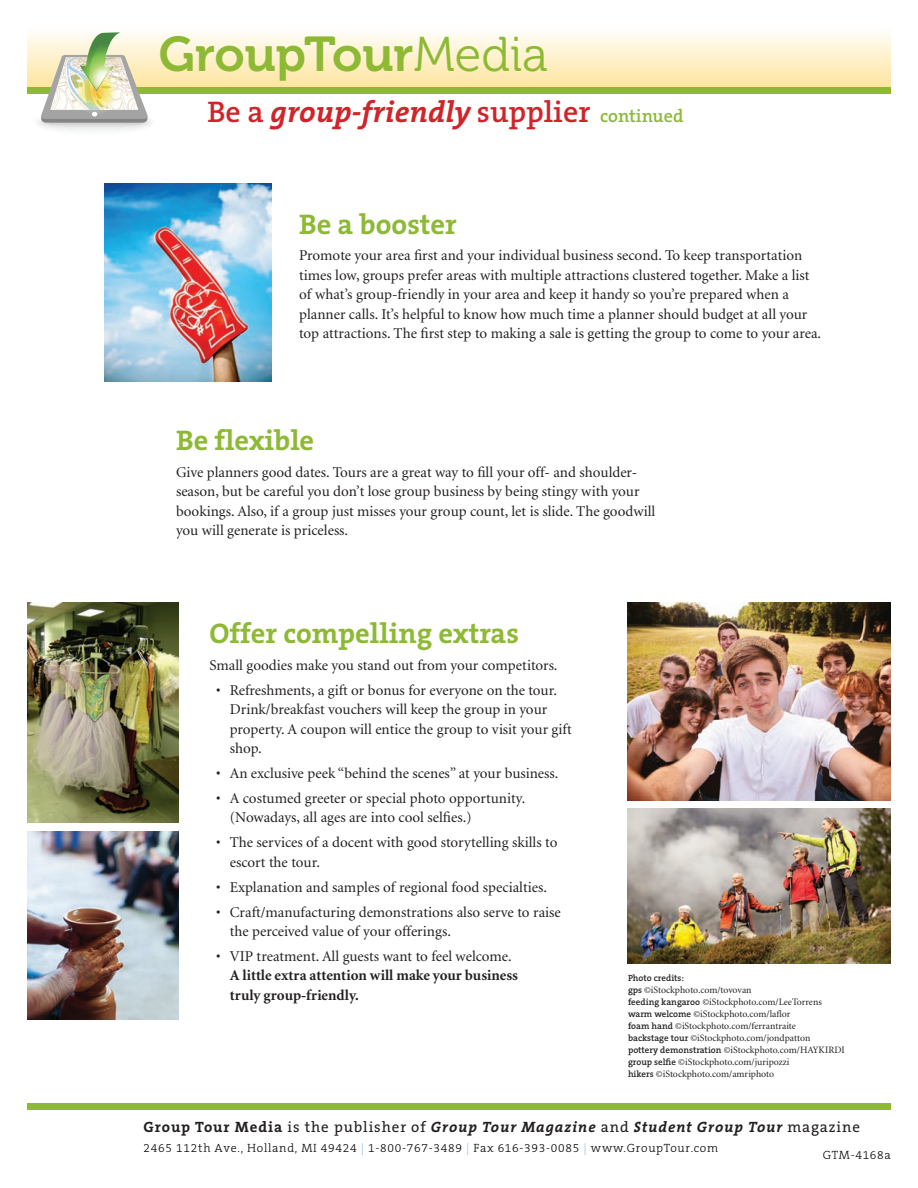
<style>
.page{position:relative;width:918px;height:1188px;background:#fff}
.page>*{position:absolute;margin:0;border:0;box-sizing:border-box;transform-origin:0 0}
.t1{font:48.75px "Museo 700";color:#8db935}
.t2{font:italic 700 30px "The Serif B7";color:#d1232a}
.t3{font:700 28.5px "The Serif B7";color:#8db935}
.t4{font:15px/19.5px "Minion";color:#231f20}
.t5{font:italic 700 15px "The Serif B7";letter-spacing:.06em;color:#231f20}
.t6{font:700 15px/19.5px "Minion";color:#231f20}
.t7{font:300 12px "The Serif B3";letter-spacing:.06em;color:#040503}
.t8{font:9.75px/12px "Minion";color:#231f20}
.t9{font:600 9px "The Serif B6";color:#231f20}
.s1{font-family:"Museo 300"}
.s2{font-family:"The Serif B6";font-weight:600;font-style:normal}
.s3{font-family:"The Serif B6";font-weight:600;font-style:normal;font-size:18px;color:#8db935}
.s4{font-family:"The Serif B6";font-weight:600;font-size:9px}
.s5{font-style:normal}
.s6{font-family:"The Serif B5 Plain";font-weight:400;font-style:normal}
.s7{color:#94b9e2}
</style>
<div class="page">
<svg style="left:27px;top:34px;width:864px;height:53px;background:#feefc8"></svg>
<div style="left:27px;top:87px;width:864px;height:7px;background:#8db935"></div>
<img style="left:27px;top:602px;width:151px;height:221px">
<img style="left:105px;top:184px;width:167px;height:198px">
<img style="left:27px;top:831px;width:151px;height:188px">
<img style="left:627px;top:602px;width:264px;height:198px">
<img style="left:628px;top:808px;width:263px;height:155px">
<div style="left:27px;top:1104px;width:864px;height:6px;background:#8db935"></div>
<svg style="left:31px;top:32px;width:126px;height:99px"></svg>
<h1 class="t1" style="left:159px;top:27px;width:391px">GroupTour<span class="s1">Media</span></h1>
<h2 class="t2" style="left:207px;top:97px;width:478px"><span class="s2">Be a</span> group-friendly <span class="s2">supplier</span> <span class="s3">continued</span></h2>
<h3 class="t3" style="left:299px;top:209px;width:159px">Be a booster</h3>
<p class="t4" style="left:299px;top:246px;width:524px">Promote your area first and your individual business second. To keep transportation times low, groups prefer areas with multiple attractions clustered together. Make a list of what’s group-friendly in your area and keep it handy so you’re prepared when a planner calls. It’s helpful to know how much time a planner should budget at all your top attractions. The first step to making a sale is getting the group to come to your area.</p>
<h3 class="t3" style="left:176px;top:426px;width:140px">Be flexible</h3>
<p class="t4" style="left:176px;top:463px;width:481px">Give planners good dates. Tours are a great way to fill your off- and shoulder&shy;season, but be careful you don’t lose group business by being stingy with your bookings. Also, if a group just misses your group count, let is slide. The goodwill you will generate is priceless.</p>
<h3 class="t3" style="left:210px;top:619px;width:311px">Offer compelling extras</h3>
<p class="t4" style="left:210px;top:656px;width:350px">Small goodies make you stand out from your competitors.</p>
<p class="t4" style="left:230px;top:681px;width:343px;text-indent:-14px">• Refreshments, a gift or bonus for everyone on the tour.<br>Drink/breakfast vouchers will keep the group in your property. A coupon will entice the group to visit your gift shop.</p>
<p class="t4" style="left:216px;top:764px;width:344px">• An exclusive peek “behind the scenes” at your business.</p>
<p class="t4" style="left:230px;top:789px;width:297px;text-indent:-14px">• A costumed greeter or special photo opportunity. (Nowadays, all ages are into cool selfies.)</p>
<p class="t4" style="left:230px;top:833px;width:329px;text-indent:-14px">• The services of a docent with good storytelling skills to escort the tour.</p>
<p class="t4" style="left:216px;top:878px;width:332px">• Explanation and samples of regional food specialties.</p>
<p class="t4" style="left:230px;top:903px;width:333px;text-indent:-14px">• Craft/manufacturing demonstrations also serve to raise the perceived value of your offerings.</p>
<p class="t4" style="left:216px;top:947px;width:297px">• VIP treatment. All guests want to feel welcome.</p>
<p class="t6" style="left:230px;top:966px;width:290px">A little extra attention will make your business truly group-friendly.</p>
<p class="t9" style="left:628px;top:974px;width:58px">Photo credits:</p>
<p class="t8" style="left:628px;top:985px;width:218px"><span class="s4">gps</span> ©iStockphoto.com/tovovan<br><span class="s4">feeding kangaroo</span> ©iStockphoto.com/LeeTorrens <span class="s4">warm welcome</span> ©iStockphoto.com/laflor<br><span class="s4">foam hand</span> ©iStockphoto.com/ferrantraite<br><span class="s4">backstage tour</span> ©iStockphoto.com/jondpatton<br><span class="s4">pottery demonstration</span> ©iStockphoto.com/HAYKIRDI <span class="s4">group selfie</span> ©iStockphoto.com/juripozzi<br><span class="s4">hikers</span> ©iStockphoto.com/amriphoto</p>
<p class="t5" style="left:144px;top:1119px;width:718px"><span class="s5">Group Tour Media</span> <span class="s6">is the publisher of</span> Group Tour Magazine <span class="s6">and</span> Student Group Tour <span class="s6">magazine</span></p>
<p class="t7" style="left:144px;top:1142px;width:576px">2465 112th Ave., Holland, MI 49424 <span class="s7">|</span> 1-800-767-3489 <span class="s7">|</span> Fax 616-393-0085 <span class="s7">|</span> www.GroupTour.com</p>
<p class="t7" style="left:823px;top:1149px;width:70px">GTM-4168a</p>
</div>
